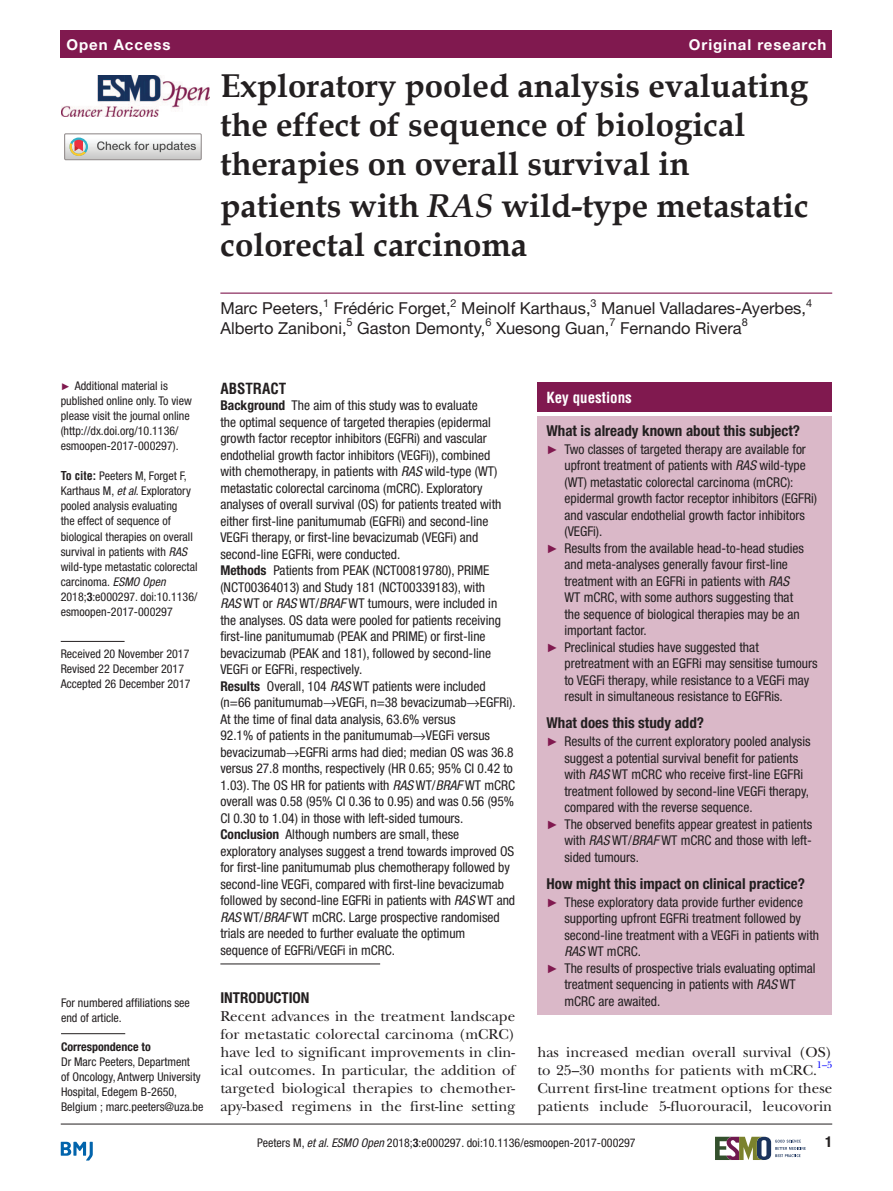
<style>
.page{position:relative;width:893px;height:1191px;background:#fff}
.page>*{position:absolute;margin:0;border:0;box-sizing:border-box;transform-origin:0 0}
.t1{font:700 33px/39px "Book Antiqua";color:#231f20}
.t2{font:16.5px "Helvetica Neue LT Std";color:#231f20}
.t3{font:15px/18px "New Baskerville";color:#231f20}
.t4{font:700 condensed 15px "Helvetica Neue LT Std";color:#231f20}
.t5{font:700 15px "Helvetica Neue LT Std";letter-spacing:.065em;color:#fff}
.t6{font:700 condensed 15px "Helvetica";color:#fff}
.t7{font:700 condensed 15px "Helvetica";color:#231f20}
.t8{font:condensed 13.5px/16.5px "Helvetica Neue LT Std";color:#231f20}
.t9{font:condensed 12px/15px "Helvetica Neue LT Std";color:#231f20}
.t10{font:700 condensed 12px "Helvetica Neue LT Std";color:#231f20}
.t11{font:10.95px "Helvetica Neue LT Std";color:#231f20}
.t12{font:9.9px "New Baskerville";color:#00f}
.s1{font-style:italic}
.s2{font-family:"Arial";font-stretch:normal;font-size:9.75px;color:#80194f}
.s3{font-family:"Helvetica LT Std";font-weight:700}
.s4{font-weight:700}
.s5{font-family:"Arial";font-stretch:normal;font-size:12px;color:#80194f}
</style>
<div class="page">
<hr style="left:61px;top:1123px;width:771px;height:1px;background:#231f20">
<svg style="left:715px;top:1136px;width:91px;height:24px"></svg>
<svg style="left:61px;top:1141px;width:32px;height:19px"></svg>
<div style="left:61px;top:31px;width:771px;height:27px;background:#80194f"></div>
<div style="left:64px;top:133px;width:138px;height:27px;border:1px solid #969090"></div>
<svg style="left:65px;top:134px;width:136px;height:26px"></svg>
<img style="left:62px;top:76px;width:148px;height:41px">
<hr style="left:220px;top:292px;width:612px;height:2px;background:#80194f">
<hr style="left:61px;top:641px;width:64px;height:1px;background:#231f20">
<hr style="left:61px;top:1033px;width:64px;height:1px;background:#231f20">
<hr style="left:220px;top:963px;width:160px;height:1px;background:#231f20">
<div style="left:537px;top:382px;width:295px;height:30px;background:#80194f"></div>
<div style="left:537px;top:416px;width:295px;height:599px;background:#dab8c8"></div>
<p class="t5" style="left:66px;top:35px;width:106px">Open Access</p>
<p class="t5" style="left:689px;top:35px;width:139px">Original research</p>
<h1 class="t1" style="left:220px;top:66px;width:589px">Exploratory pooled analysis evaluating the effect of sequence of biological therapies on overall survival in</h1>
<h1 class="t1" style="left:220px;top:186px;width:590px">patients with <span class="s1">RAS</span> wild-type metastatic colorectal carcinoma</h1>
<p class="t2" style="left:220px;top:299px;width:104px">Marc Peeters,</p>
<p class="t11" style="left:323px;top:296px;width:8px">1</p>
<p class="t2" style="left:334px;top:299px;width:118px">Frédéric Forget,</p>
<p class="t11" style="left:451px;top:296px;width:8px">2</p>
<p class="t2" style="left:461px;top:299px;width:131px">Meinolf Karthaus,</p>
<p class="t11" style="left:591px;top:296px;width:8px">3</p>
<p class="t2" style="left:601px;top:299px;width:206px">Manuel Valladares-Ayerbes,</p>
<p class="t11" style="left:806px;top:296px;width:8px">4</p>
<p class="t2" style="left:220px;top:318px;width:128px">Alberto Zaniboni,</p>
<p class="t11" style="left:347px;top:316px;width:8px">5</p>
<p class="t2" style="left:357px;top:318px;width:130px">Gaston Demonty,</p>
<p class="t11" style="left:485px;top:316px;width:8px">6</p>
<p class="t2" style="left:496px;top:318px;width:115px">Xuesong Guan,</p>
<p class="t11" style="left:609px;top:316px;width:8px">7</p>
<p class="t2" style="left:620px;top:318px;width:123px">Fernando Rivera</p>
<p class="t11" style="left:742px;top:316px;width:8px">8</p>
<p class="t9" style="left:61px;top:378px;width:133px"><span class="s2">►</span> Additional material is published online only. To view please visit the journal online (http://dx.doi.org/10.1136/ esmoopen-2017-000297).</p>
<p class="t9" style="left:61px;top:468px;width:138px"><span class="s3">To cite:</span> Peeters M, Forget F,<br>Karthaus M, <span class="s1">et al</span>. Exploratory pooled analysis evaluating<br>the effect of sequence of biological therapies on overall survival in patients with <span class="s1">RAS </span>wild-type metastatic colorectal carcinoma. <span class="s1">ESMO Open<br></span>2018;<span class="s4">3</span>:e000297. doi:10.1136/ esmoopen-2017-000297</p>
<p class="t9" style="left:61px;top:646px;width:131px">Received 20 November 2017<br>Revised 22 December 2017<br>Accepted 26 December 2017</p>
<p class="t9" style="left:61px;top:995px;width:130px">For numbered affiliations see end of article.</p>
<p class="t10" style="left:61px;top:1039px;width:91px">Correspondence to</p>
<p class="t9" style="left:61px;top:1053px;width:144px">Dr Marc Peeters, Department<br>of Oncology, Antwerp University<br>Hospital, Edegem B-2650,<br>Belgium ; marc.peeters@uza.be</p>
<p class="t7" style="left:220px;top:379px;width:67px">Abstract</p>
<p class="t8" style="left:220px;top:397px;width:297px"><span class="s4">Background</span> The aim of this study was to evaluate<br>the optimal sequence of targeted therapies (epidermal growth factor receptor inhibitors (EGFRi) and vascular endothelial growth factor inhibitors (VEGFi)), combined<br>with chemotherapy, in patients with <span class="s1">RAS</span> wild-type (WT) metastatic colorectal carcinoma (mCRC). Exploratory analyses of overall survival (OS) for patients treated with either first-line panitumumab (EGFRi) and second-line VEGFi therapy, or first-line bevacizumab (VEGFi) and second-line EGFRi, were conducted.<br><span class="s4">Methods</span> Patients from PEAK (NCT00819780), PRIME (NCT00364013) and Study 181 (NCT00339183), with<br><span class="s1">RAS</span> WT or <span class="s1">RAS</span> WT/<span class="s1">BRAF</span> WT tumours, were included in the analyses. OS data were pooled for patients receiving first-line panitumumab (PEAK and PRIME) or first-line bevacizumab (PEAK and 181), followed by second-line VEGFi or EGFRi, respectively.<br><span class="s4">Results</span> Overall, 104 <span class="s1">RAS</span> WT patients were included (n=66 panitumumab→VEGFi, n=38 bevacizumab→EGFRi).<br>At the time of final data analysis, 63.6% versus<br>92.1% of patients in the panitumumab→VEGFi versus bevacizumab→EGFRi arms had died; median OS was 36.8 versus 27.8 months, respectively (HR 0.65; 95% CI 0.42 to 1.03). The OS HR for patients with <span class="s1">RAS</span> WT/<span class="s1">BRAF</span> WT mCRC overall was 0.58 (95% CI 0.36 to 0.95) and was 0.56 (95% CI 0.30 to 1.04) in those with left-sided tumours.<br><span class="s4">Conclusion</span> Although numbers are small, these exploratory analyses suggest a trend towards improved OS for first-line panitumumab plus chemotherapy followed by second-line VEGFi, compared with first-line bevacizumab followed by second-line EGFRi in patients with <span class="s1">RAS</span> WT and <span class="s1">RAS</span> WT/<span class="s1">BRAF</span> WT mCRC. Large prospective randomised trials are needed to further evaluate the optimum sequence of EGFRi/VEGFi in mCRC.</p>
<p class="t4" style="left:220px;top:988px;width:91px">Introduction</p>
<p class="t3" style="left:220px;top:1007px;width:296px;text-align:justify">Recent advances in the treatment landscape for metastatic colorectal carcinoma (mCRC) have led to significant improvements in clin&shy;ical outcomes. In particular, the addition of targeted biological therapies to chemother&shy;apy-based regimens in the first-line setting</p>
<p class="t6" style="left:546px;top:388px;width:87px">Key questions</p>
<p class="t4" style="left:546px;top:421px;width:255px">What is already known about this subject?</p>
<p class="t8" style="left:546px;top:440px;width:261px"><span class="s5">►</span> Two classes of targeted therapy are available for</p>
<p class="t8" style="left:564px;top:457px;width:243px">upfront treatment of patients with <span class="s1">RAS</span> wild-type</p>
<p class="t8" style="left:564px;top:473px;width:231px">(WT) metastatic colorectal carcinoma (mCRC):</p>
<p class="t8" style="left:564px;top:490px;width:254px">epidermal growth factor receptor inhibitors (EGFRi)</p>
<p class="t8" style="left:564px;top:506px;width:242px">and vascular endothelial growth factor inhibitors</p>
<p class="t8" style="left:564px;top:523px;width:39px">(VEGFi).</p>
<p class="t8" style="left:546px;top:539px;width:259px"><span class="s5">►</span> Results from the available head-to-head studies</p>
<p class="t8" style="left:564px;top:556px;width:225px">and meta-analyses generally favour first-line</p>
<p class="t8" style="left:564px;top:572px;width:226px">treatment with an EGFRi in patients with <span class="s1">RAS</span></p>
<p class="t8" style="left:564px;top:589px;width:230px">WT mCRC, with some authors suggesting that</p>
<p class="t8" style="left:564px;top:605px;width:237px">the sequence of biological therapies may be an</p>
<p class="t8" style="left:564px;top:622px;width:84px">important factor.</p>
<p class="t8" style="left:546px;top:638px;width:214px"><span class="s5">►</span> Preclinical studies have suggested that</p>
<p class="t8" style="left:564px;top:655px;width:255px">pretreatment with an EGFRi may sensitise tumours</p>
<p class="t8" style="left:564px;top:671px;width:246px">to VEGFi therapy, while resistance to a VEGFi may</p>
<p class="t8" style="left:564px;top:688px;width:220px">result in simultaneous resistance to EGFRis.</p>
<p class="t4" style="left:546px;top:714px;width:159px">What does this study add?</p>
<p class="t8" style="left:546px;top:733px;width:266px"><span class="s5">►</span> Results of the current exploratory pooled analysis</p>
<p class="t8" style="left:564px;top:749px;width:235px">suggest a potential survival benefit for patients</p>
<p class="t8" style="left:564px;top:766px;width:240px">with <span class="s1">RAS</span> WT mCRC who receive first-line EGFRi</p>
<p class="t8" style="left:564px;top:782px;width:246px">treatment followed by second-line VEGFi therapy,</p>
<p class="t8" style="left:564px;top:799px;width:190px">compared with the reverse sequence.</p>
<p class="t8" style="left:546px;top:815px;width:267px"><span class="s5">►</span> The observed benefits appear greatest in patients</p>
<p class="t8" style="left:564px;top:832px;width:249px">with <span class="s1">RAS</span> WT/<span class="s1">BRAF</span> WT mCRC and those with left-</p>
<p class="t8" style="left:564px;top:848px;width:76px">sided tumours.</p>
<p class="t4" style="left:546px;top:874px;width:260px">How might this impact on clinical practice?</p>
<p class="t8" style="left:546px;top:893px;width:258px"><span class="s5">►</span> These exploratory data provide further evidence</p>
<p class="t8" style="left:564px;top:910px;width:238px">supporting upfront EGFRi treatment followed by</p>
<p class="t8" style="left:564px;top:926px;width:256px">second-line treatment with a VEGFi in patients with</p>
<p class="t8" style="left:564px;top:943px;width:78px"><span class="s1">RAS</span> WT mCRC.</p>
<p class="t8" style="left:546px;top:959px;width:271px"><span class="s5">►</span> The results of prospective trials evaluating optimal</p>
<p class="t8" style="left:564px;top:976px;width:233px">treatment sequencing in patients with <span class="s1">RAS</span> WT</p>
<p class="t8" style="left:564px;top:992px;width:97px">mCRC are awaited.</p>
<p class="t3" style="left:537px;top:1043px;width:296px">has increased median overall survival (OS) to 25–30 months for patients with mCRC.</p>
<p class="t12" style="left:817px;top:1059px;width:17px">1–5</p>
<p class="t3" style="left:537px;top:1079px;width:296px">Current first-line treatment options for these patients include 5-fluorouracil, leucovorin</p>
<p class="t9" style="left:257px;top:1135px;width:380px">Peeters M, <span class="s1">et al</span>. <span class="s1">ESMO Open</span> 2018;<span class="s4">3</span>:e000297. doi:10.1136/esmoopen-2017-000297</p>
<p class="t4" style="left:825px;top:1132px;width:9px">1</p>
</div>
